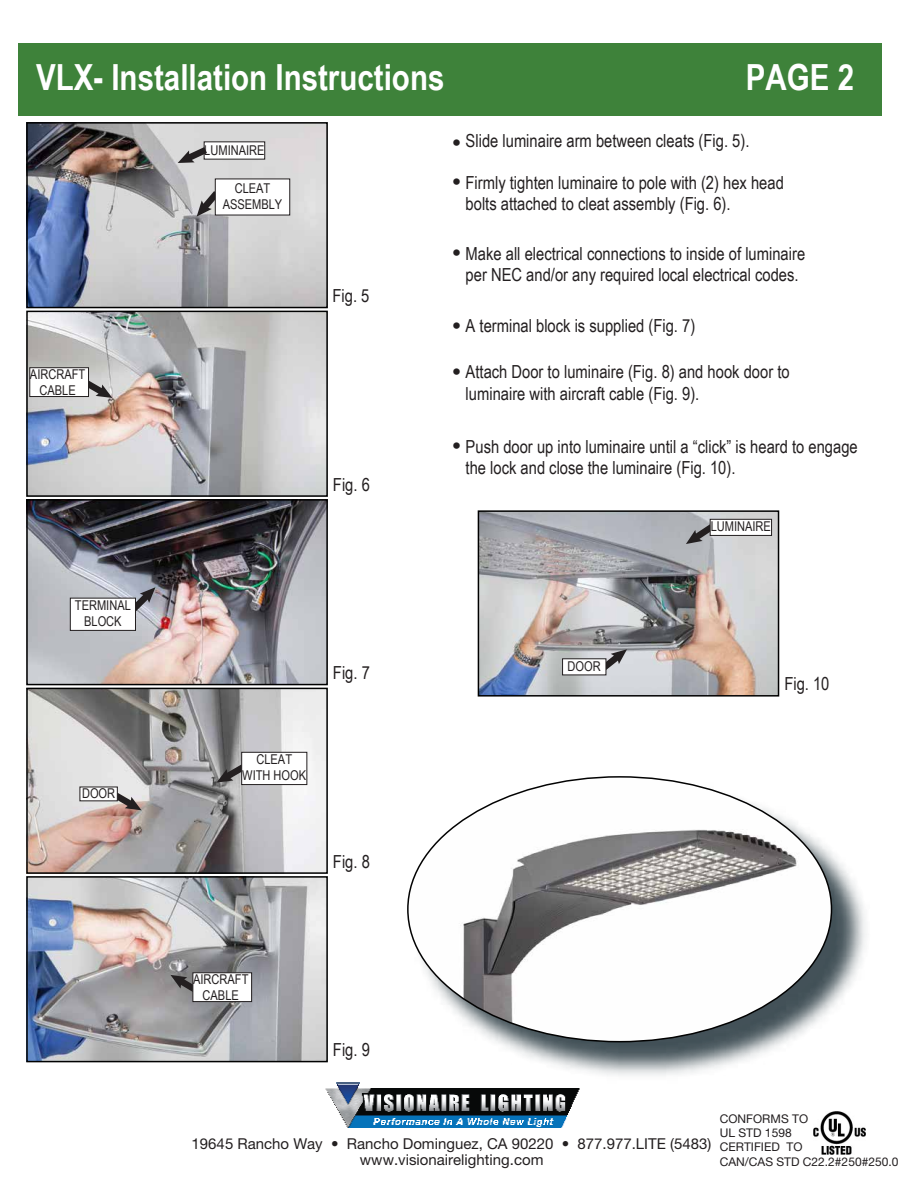
<style>
.page{position:relative;width:900px;height:1200px;background:#fff}
.page>*{position:absolute;margin:0;border:0;box-sizing:border-box;transform-origin:0 0}
.t1{font:700 36px "Arial Narrow";color:#fff}
.t2{font:18px "Arial Narrow";color:#231f20}
.t3{font:18px "Helvetica Neue";color:#231f20}
.t4{font:15px/16.5px "Helvetica Neue";color:#231f20;text-align:center}
.t5{font:13.5px/16.2px "Arial Narrow";color:#231f20;text-align:center}
.t6{font:12px/14.4px "Helvetica Neue";color:#231f20}
.s1{font-family:"Helvetica Neue"}
</style>
<div class="page">
<img style="left:481px;top:513px;width:295px;height:181px">
<div style="left:478px;top:510px;width:301px;height:187px;border:2px solid #000"></div>
<svg style="left:599px;top:644px;width:32px;height:30px"></svg>
<div style="left:18px;top:43px;width:864px;height:73px;background:#3e823a"></div>
<img style="left:29px;top:125px;width:296px;height:180px">
<div style="left:26px;top:122px;width:302px;height:186px;border:2px solid #000"></div>
<img style="left:29px;top:314px;width:296px;height:180px">
<div style="left:26px;top:311px;width:302px;height:186px;border:2px solid #000101"></div>
<img style="left:29px;top:691px;width:296px;height:180px">
<div style="left:26px;top:688px;width:302px;height:186px;border:2px solid #000101"></div>
<img style="left:29px;top:879px;width:296px;height:180px">
<div style="left:26px;top:876px;width:302px;height:186px;border:2px solid #000101"></div>
<img style="left:29px;top:502px;width:296px;height:180px">
<div style="left:26px;top:499px;width:302px;height:186px;border:2px solid #000"></div>
<svg style="left:82px;top:377px;width:34px;height:27px"></svg>
<div style="left:30px;top:368px;width:59px;height:29px;background:#fff;border:1px solid #231f20"></div>
<svg style="left:167px;top:969px;width:33px;height:27px"></svg>
<div style="left:193px;top:973px;width:59px;height:29px;background:#fff;border:1px solid #231f20"></div>
<svg style="left:192px;top:189px;width:30px;height:32px"></svg>
<div style="left:215px;top:179px;width:75px;height:36px;background:#fff;border:1px solid #231f20"></div>
<div style="left:204px;top:142px;width:61px;height:17px;background:#fff"></div>
<svg style="left:175px;top:144px;width:33px;height:25px"></svg>
<img style="left:325px;top:1083px;width:53px;height:45px">
<img style="left:821px;top:1143px;width:31px;height:12px">
<svg style="left:213px;top:761px;width:33px;height:27px"></svg>
<svg style="left:112px;top:789px;width:33px;height:27px"></svg>
<svg style="left:129px;top:583px;width:31px;height:31px"></svg>
<div style="left:70px;top:598px;width:66px;height:33px;background:#fff;border:1px solid #231f20"></div>
<div style="left:241px;top:752px;width:66px;height:33px;background:#fff;border:1px solid #231f20"></div>
<div style="left:562px;top:659px;width:44px;height:16px;background:#fff"></div>
<div style="left:80px;top:787px;width:38px;height:14px;background:#fff"></div>
<svg style="left:682px;top:522px;width:33px;height:28px"></svg>
<div style="left:710px;top:519px;width:62px;height:17px;background:#fff;border:1px solid #231f20"></div>
<img style="left:378px;top:776px;width:489px;height:367px">
<img style="left:408px;top:777px;width:424px;height:265px">
<h1 class="t1" style="left:36px;top:50px;width:410px">VLX- Installation Instructions</h1>
<h1 class="t1" style="left:746px;top:50px;width:110px">PAGE 2</h1>
<p class="t5" style="left:30px;top:365px;width:57px">AIRCRAFT<br>CABLE</p>
<p class="t5" style="left:75px;top:597px;width:57px">TERMINAL<br>BLOCK</p>
<p class="t5" style="left:82px;top:785px;width:35px">DOOR</p>
<p class="t5" style="left:204px;top:142px;width:62px">LUMINAIRE</p>
<p class="t5" style="left:223px;top:180px;width:61px">CLEAT<br>ASSEMBLY</p>
<p class="t2" style="left:333px;top:282px;width:38px">Fig. 5</p>
<p class="t2" style="left:333px;top:471px;width:38px">Fig. 6</p>
<p class="t2" style="left:333px;top:660px;width:38px">Fig. 7</p>
<p class="t5" style="left:242px;top:751px;width:65px">CLEAT<br>WITH HOOK</p>
<p class="t2" style="left:333px;top:848px;width:38px">Fig. 8</p>
<p class="t5" style="left:193px;top:970px;width:57px">AIRCRAFT<br>CABLE</p>
<p class="t2" style="left:333px;top:1037px;width:38px">Fig. 9</p>
<p class="t2" style="left:466px;top:127px;width:285px">Slide luminaire arm between cleats (Fig. 5).</p>
<p class="t3" style="left:452px;top:132px;width:10px">•</p>
<p class="t2" style="left:452px;top:169px;width:333px"><span class="s1">•</span> Firmly tighten luminaire to pole with (2) hex head</p>
<p class="t2" style="left:466px;top:191px;width:266px">bolts attached to cleat assembly (Fig. 6).</p>
<p class="t2" style="left:452px;top:240px;width:355px"><span class="s1">•</span> Make all electrical connections to inside of luminaire</p>
<p class="t2" style="left:466px;top:262px;width:335px">per NEC and/or any required local electrical codes.</p>
<p class="t2" style="left:452px;top:313px;width:245px"><span class="s1">•</span> A terminal block is supplied (Fig. 7)</p>
<p class="t2" style="left:452px;top:359px;width:339px"><span class="s1">•</span> Attach Door to luminaire (Fig. 8) and hook door to</p>
<p class="t2" style="left:466px;top:380px;width:235px">luminaire with aircraft cable (Fig. 9).</p>
<p class="t2" style="left:452px;top:433px;width:407px"><span class="s1">•</span> Push door up into luminaire until a “click” is heard to engage</p>
<p class="t2" style="left:466px;top:455px;width:271px">the lock and close the luminaire (Fig. 10).</p>
<p class="t5" style="left:568px;top:657px;width:35px">DOOR</p>
<p class="t5" style="left:711px;top:518px;width:62px">LUMINAIRE</p>
<p class="t2" style="left:784px;top:671px;width:47px">Fig. 10</p>
<p class="t4" style="left:192px;top:1135px;width:521px">19645 Rancho Way • Rancho Dominguez, CA 90220 • 877.977.LITE (5483) www.visionairelighting.com</p>
<p class="t6" style="left:720px;top:1111px;width:180px">CONFORMS TO<br>UL STD 1598<br>CERTIFIED TO<br>CAN/CAS STD C22.2#250#250.0</p>
</div>
